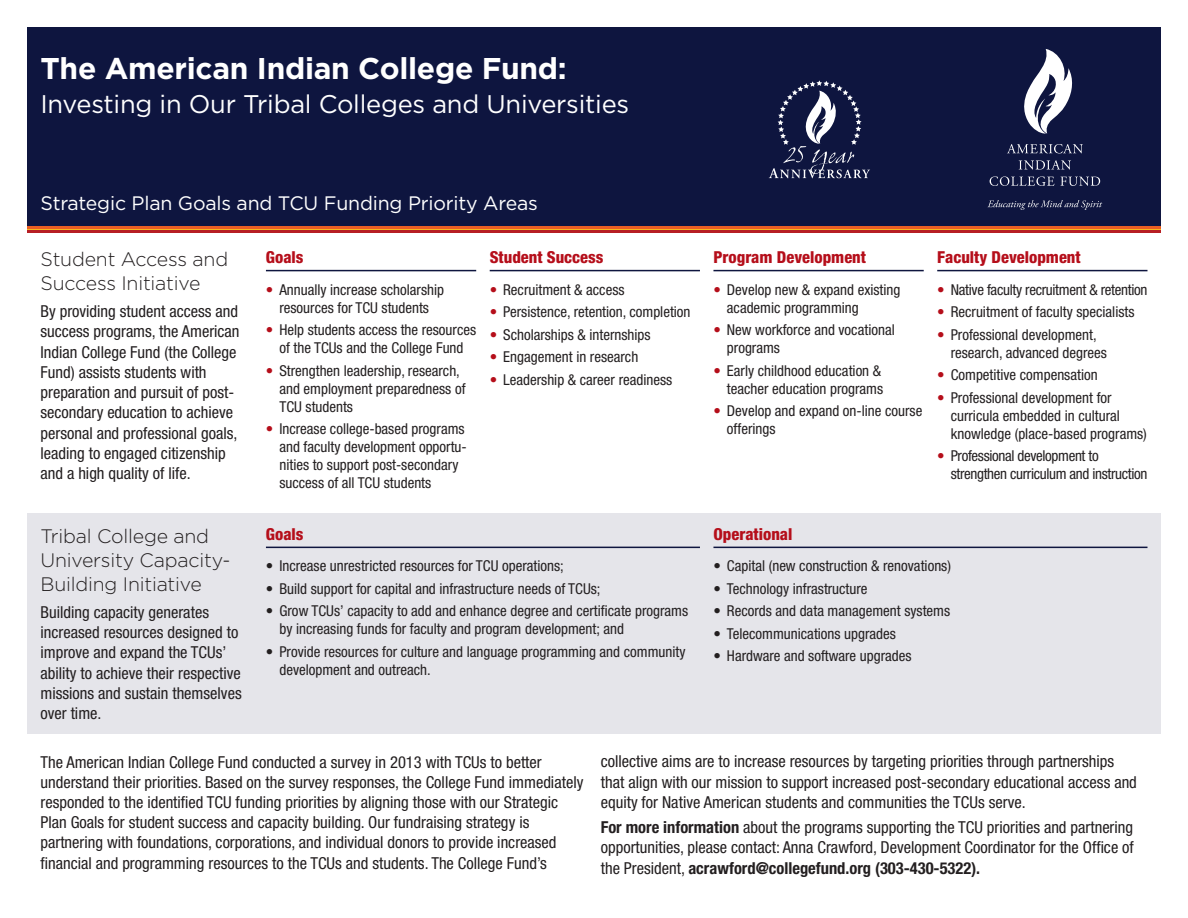
<style>
.page{position:relative;width:1188px;height:918px;background:#fff}
.page>*{position:absolute;margin:0;border:0;box-sizing:border-box;transform-origin:0 0}
.t1{font:700 30px "Gotham";letter-spacing:-.01em;color:#fff}
.t2{font:25.5px "Gotham";letter-spacing:-.01em;color:#fff}
.t3{font:300 19.5px/24px "Gotham";letter-spacing:-.01em;color:#231f20}
.t4{font:19.5px "Gotham";letter-spacing:-.01em;color:#fff}
.t5{font:condensed 16.5px/20.2px "Helvetica Neue";color:#231f20}
.t6{font:800 condensed 16.5px "Helvetica Neue";color:#b50e1a}
.t7{font:condensed 15px/18px "Helvetica Neue";color:#231f20}
.t8{font:condensed 15px/18px "Helvetica Neue";letter-spacing:-.02em;color:#231f20}
.s1{color:#b50e1a}
.s2{font-weight:700}
</style>
<div class="page">
<div style="left:27px;top:513px;width:1134px;height:220px;background:#e5e5ea"></div>
<div style="left:27px;top:27px;width:1134px;height:203px;background:#0e153f"></div>
<svg style="left:769px;top:80px;width:101px;height:98px"></svg>
<svg style="left:1007px;top:144px;width:76px;height:9px"></svg>
<svg style="left:1019px;top:160px;width:52px;height:10px"></svg>
<svg style="left:990px;top:176px;width:64px;height:10px"></svg>
<svg style="left:1060px;top:177px;width:40px;height:9px"></svg>
<svg style="left:1024px;top:49px;width:49px;height:85px"></svg>
<svg style="left:988px;top:200px;width:114px;height:10px"></svg>
<hr style="left:266px;top:270px;width:210px;height:1px;background:#0e153f">
<hr style="left:490px;top:270px;width:210px;height:1px;background:#0e153f">
<hr style="left:713px;top:270px;width:211px;height:1px;background:#0e153f">
<hr style="left:937px;top:270px;width:211px;height:1px;background:#0e153f">
<hr style="left:27px;top:228px;width:1134px;height:3px;background:#f6b81f">
<hr style="left:27px;top:226px;width:1134px;height:2px;background:#ea5d23">
<hr style="left:27px;top:231px;width:1134px;height:2px;background:#b71f24">
<hr style="left:266px;top:547px;width:434px;height:1px;background:#0e153f">
<hr style="left:713px;top:547px;width:435px;height:1px;background:#0e153f">
<h1 class="t1" style="left:40px;top:51px;width:528px">The American Indian College Fund:</h1>
<h2 class="t2" style="left:40px;top:90px;width:590px">Investing in Our Tribal Colleges and Universities</h2>
<p class="t4" style="left:40px;top:192px;width:499px">Strategic Plan Goals and TCU Funding Priority Areas</p>
<p class="t3" style="left:40px;top:247px;width:189px">Student Access and<br>Success Initiative</p>
<p class="t5" style="left:40px;top:301px;width:201px">By providing student access and success programs, the American<br>Indian College Fund (the College<br>Fund) assists students with preparation and pursuit of post&shy;secondary education to achieve personal and professional goals, leading to engaged citizenship and a high quality of life.</p>
<p class="t6" style="left:266px;top:247px;width:39px">Goals</p>
<p class="t7" style="left:266px;top:280px;width:180px;text-align:center"><span class="s1">•</span> Annually increase scholarship resources for TCU students</p>
<p class="t7" style="left:266px;top:321px;width:212px;text-align:center"><span class="s1">•</span> Help students access the resources of the TCUs and the College Fund</p>
<p class="t7" style="left:279px;top:361px;width:188px;text-indent:-14px"><span class="s1">•</span> Strengthen leadership, research, and employment preparedness of<br>TCU students</p>
<p class="t7" style="left:279px;top:420px;width:189px;text-indent:-14px"><span class="s1">•</span> Increase college-based programs and faculty development opportu&shy;nities to support post-secondary success of all TCU students</p>
<p class="t6" style="left:490px;top:247px;width:115px">Student Success</p>
<p class="t7" style="left:490px;top:280px;width:136px"><span class="s1">•</span> Recruitment &amp; access</p>
<p class="t7" style="left:490px;top:303px;width:202px"><span class="s1">•</span> Persistence, retention, completion</p>
<p class="t7" style="left:490px;top:325px;width:162px"><span class="s1">•</span> Scholarships &amp; internships</p>
<p class="t7" style="left:490px;top:348px;width:150px"><span class="s1">•</span> Engagement in research</p>
<p class="t7" style="left:490px;top:370px;width:184px"><span class="s1">•</span> Leadership &amp; career readiness</p>
<p class="t3" style="left:40px;top:524px;width:192px">Tribal College and<br>University Capacity-<br>Building Initiative</p>
<p class="t5" style="left:40px;top:602px;width:203px">Building capacity generates increased resources designed to improve and expand the TCUs’ ability to achieve their respective missions and sustain themselves over time.</p>
<p class="t6" style="left:266px;top:524px;width:39px">Goals</p>
<p class="t7" style="left:266px;top:557px;width:299px">• Increase unrestricted resources for TCU operations;</p>
<p class="t7" style="left:266px;top:579px;width:336px">• Build support for capital and infrastructure needs of TCUs;</p>
<p class="t7" style="left:279px;top:602px;width:410px;text-indent:-14px">• Grow TCUs’ capacity to add and enhance degree and certificate programs by increasing funds for faculty and program development; and</p>
<p class="t7" style="left:279px;top:642px;width:407px;text-indent:-14px">• Provide resources for culture and language programming and community development and outreach.</p>
<p class="t6" style="left:713px;top:247px;width:154px">Program Development</p>
<p class="t7" style="left:727px;top:280px;width:175px;text-indent:-14px"><span class="s1">•</span> Develop new &amp; expand existing academic programming</p>
<p class="t7" style="left:727px;top:321px;width:169px;text-indent:-14px"><span class="s1">•</span> New workforce and vocational programs</p>
<p class="t7" style="left:713px;top:361px;width:171px;text-align:right"><span class="s1">•</span> Early childhood education &amp; teacher education programs</p>
<p class="t7" style="left:727px;top:402px;width:197px;text-indent:-14px"><span class="s1">•</span> Develop and expand on-line course offerings</p>
<p class="t6" style="left:937px;top:247px;width:145px">Faculty Development</p>
<p class="t8" style="left:937px;top:280px;width:212px"><span class="s1">•</span> Native faculty recruitment &amp; retention</p>
<p class="t7" style="left:937px;top:303px;width:199px"><span class="s1">•</span> Recruitment of faculty specialists</p>
<p class="t7" style="left:951px;top:325px;width:158px;text-indent:-14px"><span class="s1">•</span> Professional development, research, advanced degrees</p>
<p class="t7" style="left:937px;top:366px;width:162px"><span class="s1">•</span> Competitive compensation</p>
<p class="t7" style="left:951px;top:388px;width:198px;text-indent:-14px"><span class="s1">•</span> Professional development for curricula embedded in cultural knowledge (place-based programs)</p>
<p class="t8" style="left:951px;top:447px;width:198px;text-indent:-14px"><span class="s1">•</span> Professional development to strengthen curriculum and instruction</p>
<p class="t6" style="left:713px;top:524px;width:80px">Operational</p>
<p class="t7" style="left:713px;top:557px;width:239px">• Capital (new construction &amp; renovations)</p>
<p class="t7" style="left:713px;top:579px;width:156px">• Technology infrastructure</p>
<p class="t7" style="left:713px;top:602px;width:238px">• Records and data management systems</p>
<p class="t7" style="left:713px;top:624px;width:184px">• Telecommunications upgrades</p>
<p class="t7" style="left:713px;top:647px;width:200px">• Hardware and software upgrades</p>
<p class="t5" style="left:40px;top:751px;width:545px">The American Indian College Fund conducted a survey in 2013 with TCUs to better understand their priorities. Based on the survey responses, the College Fund immediately responded to the identified TCU funding priorities by aligning those with our Strategic Plan Goals for student success and capacity building. Our fundraising strategy is partnering with foundations, corporations, and individual donors to provide increased financial and programming resources to the TCUs and students. The College Fund’s</p>
<p class="t5" style="left:601px;top:751px;width:538px">collective aims are to increase resources by targeting priorities through partnerships that align with our mission to support increased post-secondary educational access and equity for Native American students and communities the TCUs serve.</p>
<p class="t5" style="left:601px;top:817px;width:535px;text-align:justify"><span class="s2">For more information</span> about the programs supporting the TCU priorities and partnering opportunities, please contact: Anna Crawford, Development Coordinator for the Office of the President, <span class="s2">acrawford@collegefund.org (303-430-5322).</span></p>
</div>
